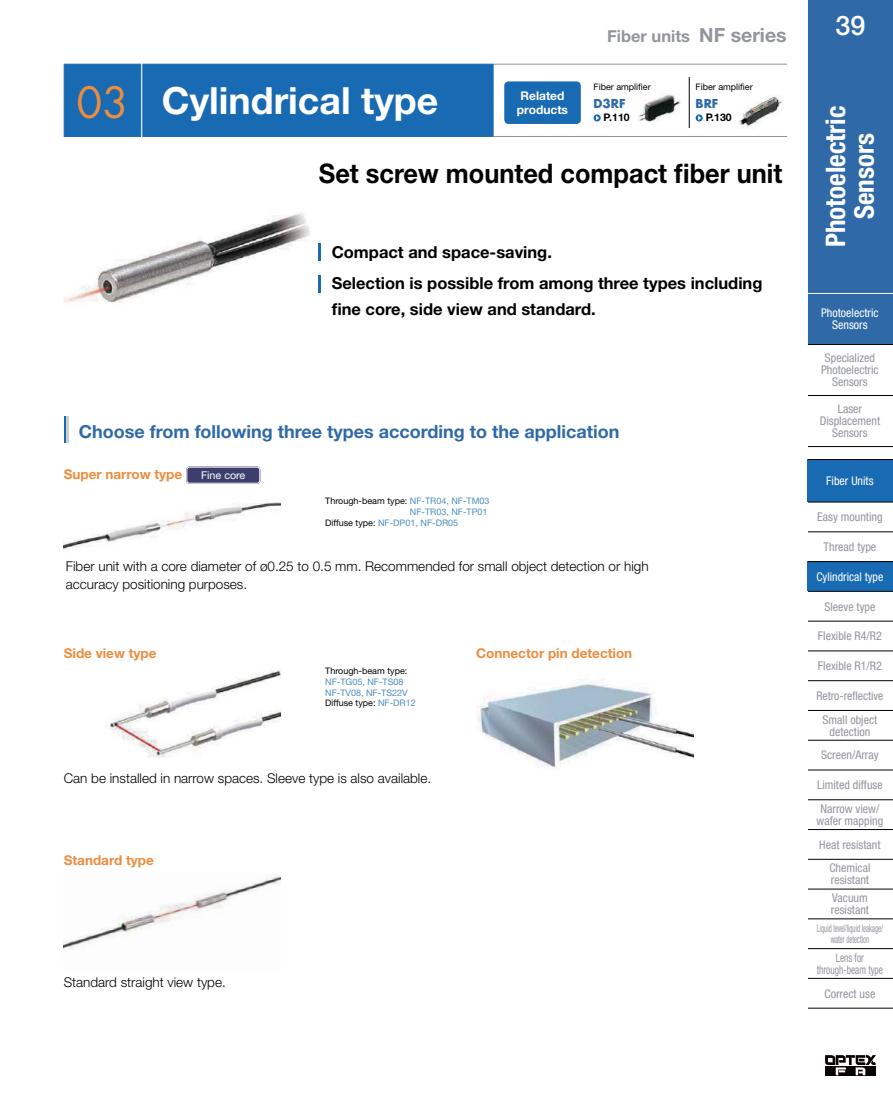
<style>
.page{position:relative;width:893px;height:1093px;background:#fff}
.page>*{position:absolute;margin:0;border:0;box-sizing:border-box;transform-origin:0 0}
.t1{font:700 37.5px "Helvetica Neue LT Std";color:#fff}
.t2{font:700 27px "Helvetica Neue LT Std";color:#000102;scale:.94 1}
.t3{font:700 condensed 27px/28.5px "Helvetica Neue LT Std";color:#fff;text-align:center}
.t4{font:500 27px "Helvetica Neue LT Std";color:#fff}
.t5{font:700 18px "Helvetica Neue LT Std";color:#2f69a7}
.t6{font:700 16.5px/31.5px "Helvetica Neue LT Std";color:#000102}
.t7{font:700 16.5px "Helvetica Neue LT Std";color:#93959d}
.t8{font:300 13.5px/18px "Helvetica Neue LT Std";color:#000102}
.t9{font:700 13.5px "Helvetica Neue LT Std";color:#ec8c3f}
.t10{font:condensed 12px/23.7px "Helvetica Neue LT Std";color:#93959d;text-align:center}
.t11{font:condensed 12px/12px "Helvetica Neue LT Std";color:#fff;text-align:center}
.t12{font:condensed 12px/12px "Helvetica Neue LT Std";color:#93959d;text-align:center;scale:.78 1}
.t13{font:700 12px/13.5px "Helvetica Neue LT Std";color:#fff}
.t14{font:700 12px "Futura Std";color:#2f69a7}
.t15{font:10.65px "Helvetica Neue LT Std";color:#fff}
.t16{font:condensed 10.5px/10.5px "Helvetica Neue LT Std";color:#93959d;text-align:center;scale:.64 1}
.t17{font:700 10.5px "Helvetica Neue LT Std";color:#000102}
.t18{font:9px/10.8px "Helvetica Neue LT Std";color:#4c8ebe}
.t19{font:9px "Helvetica Neue LT Std";color:#000102}
.s1{font-family:"Futura Std";font-weight:400;font-size:42px;color:#ec8c3f}
.s2{font-size:19.5px}
.s3{color:#080302}
.s4{color:#4c8ebe}
.s5{color:#000102}
</style>
<div class="page">
<hr style="left:64px;top:136px;width:77px;height:1px;background:#186ab2">
<hr style="left:142px;top:136px;width:352px;height:1px;background:#186ab2">
<hr style="left:494px;top:64px;width:293px;height:1px;background:#91949a">
<hr style="left:494px;top:136px;width:293px;height:1px;background:#91949a">
<hr style="left:689px;top:77px;width:1px;height:51px;background:#000102">
<div style="left:64px;top:64px;width:430px;height:72px;background:#186ab2"></div>
<div style="left:504px;top:81px;width:77px;height:43px;background:#186ab2;border-radius:4px"></div>
<svg style="left:594px;top:114px;width:7px;height:7px"></svg>
<svg style="left:596px;top:116px;width:3px;height:4px"></svg>
<svg style="left:696px;top:114px;width:7px;height:7px"></svg>
<svg style="left:698px;top:116px;width:3px;height:4px"></svg>
<img style="left:639px;top:94px;width:42px;height:28px">
<img style="left:739px;top:96px;width:43px;height:31px">
<img style="left:64px;top:212px;width:255px;height:92px">
<hr style="left:64px;top:416px;width:2px;height:27px;background:#186ab2">
<hr style="left:66px;top:416px;width:3px;height:27px;background:#cacdce">
<div style="left:187px;top:467px;width:73px;height:16px;background:#3d3e6e;border-radius:3px"></div>
<div style="left:186px;top:466px;width:74px;height:18px;border:2px solid #3d3e6e;border-radius:3px"></div>
<div style="left:187px;top:467px;width:73px;height:16px;border:1px solid #fff;border-radius:3px"></div>
<img style="left:64px;top:502px;width:217px;height:49px">
<img style="left:106px;top:670px;width:175px;height:88px">
<img style="left:476px;top:679px;width:217px;height:89px">
<img style="left:64px;top:876px;width:217px;height:74px">
<svg style="left:319px;top:243px;width:2px;height:18px"></svg>
<svg style="left:319px;top:275px;width:2px;height:18px"></svg>
<div style="left:808px;top:0;width:85px;height:344px;background:#2f69a7"></div>
<hr style="left:808px;top:344px;width:85px;height:1px;background:#000102">
<hr style="left:808px;top:395px;width:85px;height:1px;background:#000102">
<hr style="left:808px;top:446px;width:85px;height:1px;background:#000102">
<hr style="left:808px;top:293px;width:85px;height:1px;background:#fff">
<div style="left:808px;top:459px;width:85px;height:43px;background:#186ab2"></div>
<svg style="left:808px;top:532px;width:85px;height:476px"></svg>
<div style="left:808px;top:561px;width:85px;height:30px;background:#186ab2"></div>
<hr style="left:808px;top:502px;width:85px;height:1px;background:#000102">
<hr style="left:808px;top:531px;width:85px;height:1px;background:#000102">
<hr style="left:808px;top:561px;width:85px;height:1px;background:#000102">
<hr style="left:808px;top:591px;width:85px;height:1px;background:#000102">
<hr style="left:808px;top:621px;width:85px;height:1px;background:#000102">
<hr style="left:808px;top:651px;width:85px;height:1px;background:#000102">
<hr style="left:808px;top:680px;width:85px;height:1px;background:#000102">
<hr style="left:808px;top:710px;width:85px;height:1px;background:#000102">
<hr style="left:808px;top:740px;width:85px;height:1px;background:#000102">
<hr style="left:808px;top:770px;width:85px;height:1px;background:#000102">
<hr style="left:808px;top:799px;width:85px;height:1px;background:#000102">
<hr style="left:808px;top:829px;width:85px;height:1px;background:#000102">
<hr style="left:808px;top:859px;width:85px;height:1px;background:#000102">
<hr style="left:808px;top:889px;width:85px;height:1px;background:#000102">
<hr style="left:808px;top:918px;width:85px;height:1px;background:#000102">
<hr style="left:808px;top:948px;width:85px;height:1px;background:#000102">
<hr style="left:808px;top:978px;width:85px;height:1px;background:#000102">
<hr style="left:808px;top:1008px;width:85px;height:1px;background:#000102">
<hr style="left:808px;top:459px;width:85px;height:1px;background:#000102">
<svg style="left:825px;top:1075px;width:51px;height:1px"></svg>
<svg style="left:825px;top:1055px;width:51px;height:20px"></svg>
<h1 class="t1" style="left:77px;top:87px;width:363px"><span class="s1">03</span> Cylindrical type</h1>
<p class="t13" style="left:517px;top:91px;width:53px">Related products</p>
<h3 class="t7" style="left:607px;top:30px;width:181px">Fiber units <span class="s2">NF series</span></h3>
<p class="t19" style="left:594px;top:83px;width:59px">Fiber ampl<span class="s3">ifier</span></p>
<p class="t14" style="left:594px;top:97px;width:33px">D3RF</p>
<p class="t17" style="left:604px;top:114px;width:28px">P.110</p>
<p class="t19" style="left:696px;top:83px;width:59px">Fiber ampl<span class="s3">ifier</span></p>
<p class="t14" style="left:696px;top:97px;width:24px">BRF</p>
<p class="t17" style="left:706px;top:114px;width:28px">P.130</p>
<h2 class="t2" style="left:319px;top:164px;width:494px">Set screw mounted compact fiber unit</h2>
<h3 class="t6" style="left:332px;top:238px;width:432px">Compact and space-saving.<br>Selection is possible from among three types including</h3>
<h3 class="t6" style="left:332px;top:295px;width:266px">fine core, side view and standard.</h3>
<h3 class="t5" style="left:79px;top:425px;width:542px">Choose from following three types according to the application</h3>
<p class="t9" style="left:64px;top:469px;width:120px">Super narrow type</p>
<p class="t15" style="left:201px;top:471px;width:46px">Fine core</p>
<p class="t19" style="left:325px;top:497px;width:166px">Through-beam type: <span class="s4">NF-TR04, NF-TM03</span></p>
<p class="t18" style="left:410px;top:507px;width:79px">NF-TR03, NF-TP01</p>
<p class="t18" style="left:325px;top:518px;width:134px"><span class="s5">Diffuse type:</span> NF-DP01, NF-DR05</p>
<p class="t8" style="left:66px;top:558px;width:584px">Fiber unit with a core diameter of ø0.25 to 0.5 mm. Recommended for small object detection or high accuracy positioning purposes.</p>
<p class="t9" style="left:64px;top:648px;width:94px">Side view type</p>
<p class="t19" style="left:325px;top:667px;width:84px">Through-beam type:</p>
<p class="t18" style="left:325px;top:677px;width:92px">NF-TG05, NF-TS08<br>NF-TV08, NF-TS22V<br><span class="s5">Diffuse type:</span> NF-DR12</p>
<p class="t8" style="left:64px;top:771px;width:369px">Can be installed in narrow spaces. Sleeve type is also available.</p>
<p class="t9" style="left:64px;top:855px;width:92px">Standard type</p>
<p class="t8" style="left:64px;top:975px;width:164px">Standard straight view type.</p>
<p class="t9" style="left:476px;top:648px;width:157px">Connector pin detection</p>
<h2 class="t4" style="left:835px;top:10px;width:32px">39</h2>
<h2 class="t3" style="left:822px;top:247px;width:143px;rotate:-90deg">Photoelectric<br>Sensors</h2>
<p class="t11" style="left:821px;top:308px;width:59px">Photoelectric<br>Sensors</p>
<p class="t10" style="left:821px;top:353px;width:59px;line-height:12px">Specialized<br>Photoelectric<br>Sensors</p>
<p class="t10" style="left:820px;top:404px;width:62px;line-height:12px">Laser<br>Displacement<br>Sensors</p>
<p class="t11" style="left:826px;top:476px;width:49px">Fiber Units</p>
<p class="t10" style="left:817px;top:506px;width:67px">Easy mounting</p>
<p class="t10" style="left:824px;top:536px;width:54px">Thread type</p>
<p class="t11" style="left:816px;top:572px;width:68px">Cylindrical type</p>
<p class="t10" style="left:824px;top:596px;width:53px">Sleeve type</p>
<p class="t10" style="left:818px;top:626px;width:65px">Flexible R4/R2</p>
<p class="t10" style="left:818px;top:655px;width:65px">Flexible R1/R2</p>
<p class="t10" style="left:816px;top:685px;width:69px">Retro-reflective<br>Small object</p>
<p class="t10" style="left:821px;top:721px;width:59px">detection<br>Screen/Array</p>
<p class="t10" style="left:817px;top:774px;width:67px;text-align:left">Limited diffuse<br>Narrow view/</p>
<p class="t10" style="left:817px;top:810px;width:68px">wafer mapping<br>Heat resistant<br>Chemical</p>
<p class="t10" style="left:831px;top:873px;width:40px;line-height:17.7px;text-align:left">resistant<br>Vacuum</p>
<p class="t10" style="left:831px;top:899px;width:40px">resistant</p>
<p class="t16" style="left:817px;top:924px;width:105px">Liquid level/liquid leakage/ water detection</p>
<p class="t12" style="left:817px;top:953px;width:87px">Lens for through-beam type</p>
<p class="t10" style="left:824px;top:983px;width:52px">Correct use</p>
</div>
